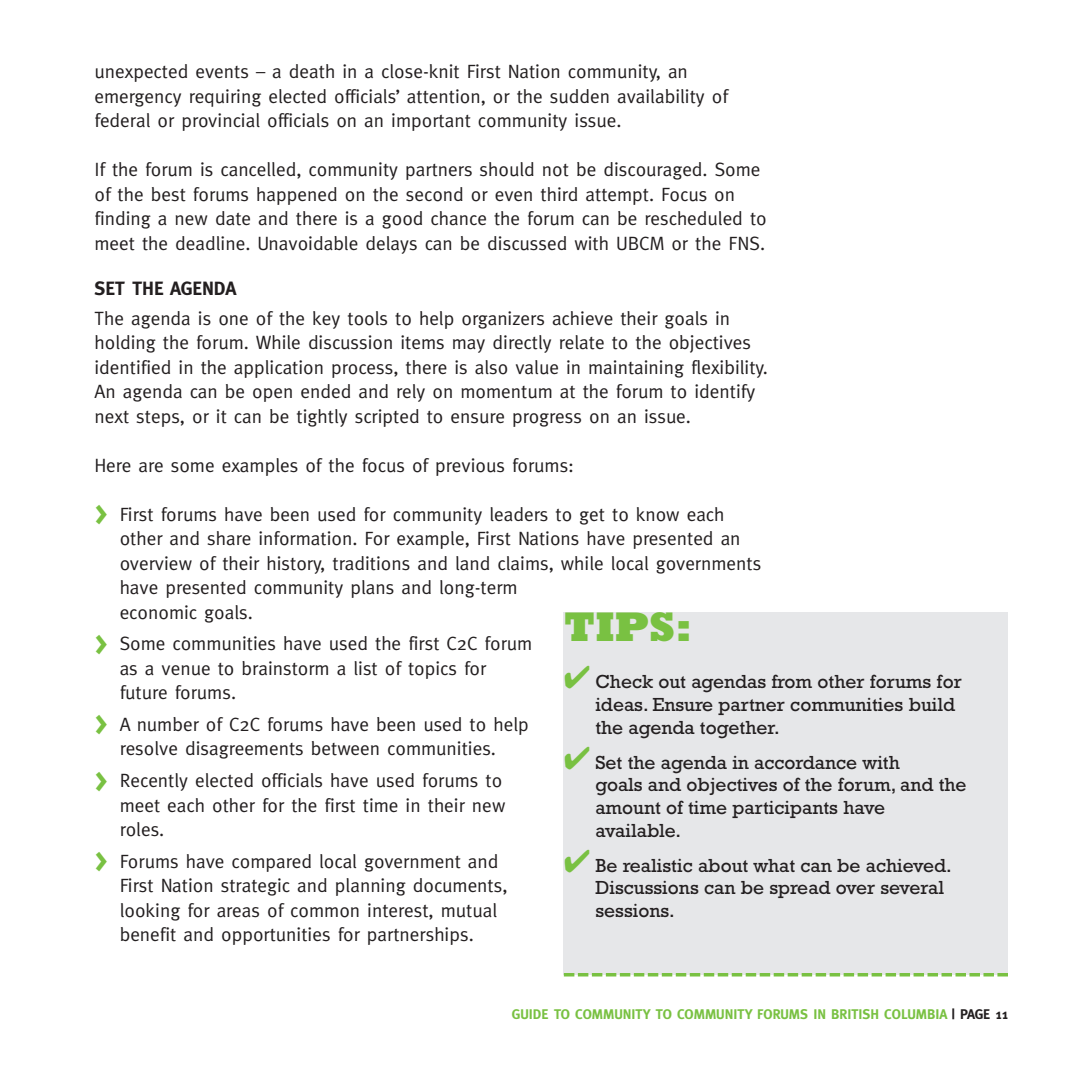
<style>
.page{position:relative;width:1071px;height:1071px;background:#fff}
.page>*{position:absolute;margin:0;border:0;box-sizing:border-box;transform-origin:0 0}
.t1{font:800 42px "Rockwell";color:#79c142}
.t2{font:19.25px/24.5px "Meta";color:#231f20}
.t3{font:19.25px/22.8px "Rockwell";color:#231f20}
.t4{font:700 14px "Meta";color:#79c142}
.s1{font-weight:700}
.s2{font-weight:700;font-size:31.5px;color:#79c142}
.s3{color:#79c142}
.s4{color:#231f20}
</style>
<div class="page">
<div style="left:564px;top:612px;width:444px;height:363px;background:#e6e7e9"></div>
<svg style="left:564px;top:973px;width:444px;height:3px"></svg>
<p class="t2" style="left:94px;top:59px;width:635px">unexpected events – a death in a close-knit First Nation community, an emergency requiring elected officials’ attention, or the sudden availability of federal or provincial officials on an important community issue.</p>
<p class="t2" style="left:94px;top:157px;width:674px">If the forum is cancelled, community partners should not be discouraged. Some of the best forums happened on the second or even third attempt. Focus on finding a new date and there is a good chance the forum can be rescheduled to meet the deadline. Unavoidable delays can be discussed with UBCM or the FNS.</p>
<p class="t2" style="left:94px;top:274px;width:637px;line-height:29.8px"><span class="s1">SET THE AGENDA<br></span>The agenda is one of the key tools to help organizers achieve their goals in</p>
<p class="t2" style="left:94px;top:330px;width:675px">holding the forum. While discussion items may directly relate to the objectives identified in the application process, there is also value in maintaining flexibility.<br>An agenda can be open ended and rely on momentum at the forum to identify next steps, or it can be tightly scripted to ensure progress on an issue.</p>
<p class="t2" style="left:94px;top:453px;width:481px">Here are some examples of the focus of previous forums:</p>
<p class="t2" style="left:120px;top:502px;width:643px;text-indent:-25px"><span class="s2">&gt;</span> First forums have been used for community leaders to get to know each other and share information. For example, First Nations have presented an overview of their history, traditions and land claims, while local governments have presented community plans and long-term<br>economic goals.</p>
<p class="t2" style="left:120px;top:632px;width:414px;text-indent:-25px"><span class="s2">&gt;</span> Some communities have used the first C2C forum as a venue to brainstorm a list of topics for future forums.</p>
<p class="t2" style="left:94px;top:712px;width:436px;text-align:center"><span class="s2">&gt;</span> A number of C2C forums have been used to help resolve disagreements between communities.</p>
<p class="t2" style="left:120px;top:768px;width:387px;text-indent:-25px"><span class="s2">&gt;</span> Recently elected officials have used forums to meet each other for the first time in their new roles.</p>
<p class="t2" style="left:120px;top:849px;width:389px;text-indent:-25px"><span class="s2">&gt;</span> Forums have compared local government and First Nation strategic and planning documents, looking for areas of common interest, mutual benefit and opportunities for partnerships.</p>
<p class="t1" style="left:564px;top:612px;width:130px">TIPS:</p>
<p class="t3" style="left:595px;top:672px;width:368px;text-indent:-32px"><span class="s3">✔</span> Check out agendas from other forums for ideas. Ensure partner communities build the agenda together.</p>
<p class="t3" style="left:595px;top:753px;width:373px;text-indent:-32px"><span class="s3">✔</span> Set the agenda in accordance with<br>goals and objectives of the forum, and the amount of time participants have available.</p>
<p class="t3" style="left:595px;top:856px;width:358px;text-indent:-32px"><span class="s3">✔</span> Be realistic about what can be achieved.<br>Discussions can be spread over several sessions.</p>
<p class="t4" style="left:512px;top:1006px;width:498px">GUIDE TO COMMUNITY TO COMMUNITY FORUMS IN BRITISH COLUMBIA <span class="s4">| PAGE 11</span></p>
</div>
